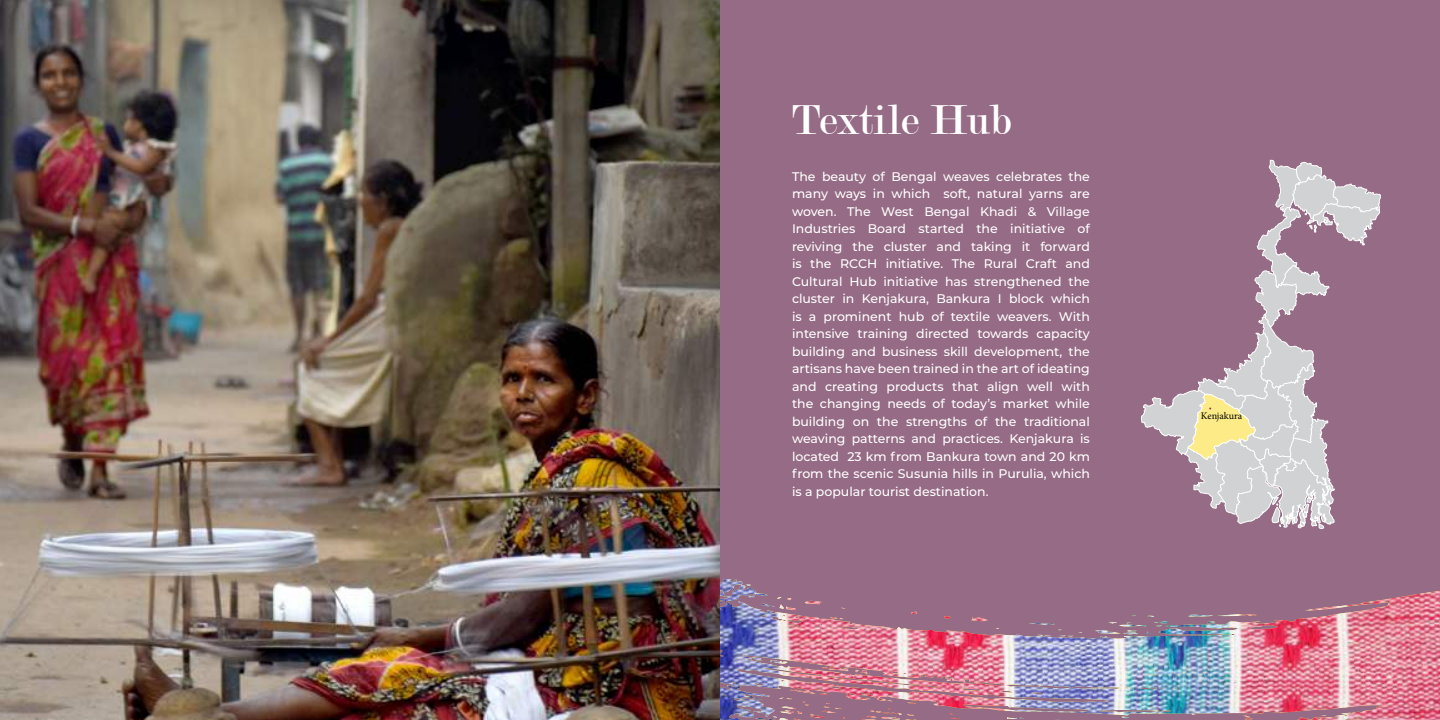
<style>
.page{position:relative;width:1440px;height:720px;background:#fff}
.page>*{position:absolute;margin:0;border:0;box-sizing:border-box;transform-origin:0 0}
.t1{font:45px "Modern";color:#fff}
.t2{font:500 12.5px/17.5px "Montserrat";color:#fff;text-align:justify}
.t3{font:10px "Minion Pro";color:#000}
</style>
<div class="page">
<img style="left:0;top:0;width:720px;height:720px">
<div style="left:720px;top:0;width:720px;height:720px;background:#956b85"></div>
<img style="left:720px;top:590px;width:720px;height:130px">
<img style="left:720px;top:579px;width:671px;height:58px">
<svg style="left:1141px;top:160px;width:240px;height:369px"></svg>
<h1 class="t1" style="left:792px;top:104px;width:221px">Textile Hub</h1>
<p class="t2" style="left:792px;top:168px;width:299px">The beauty of Bengal weaves celebrates the many ways in which soft, natural yarns are woven. The West Bengal Khadi &amp; Village Industries Board started the initiative of reviving the cluster and taking it forward is the RCCH initiative. The Rural Craft and Cultural Hub initiative has strengthened the cluster in Kenjakura, Bankura I block which is a prominent hub of textile weavers. With intensive training directed towards capacity building and business skill development, the artisans have been trained in the art of ideating and creating products that align well with the changing needs of today’s market while building on the strengths of the traditional weaving patterns and practices. Kenjakura is located 23 km from Bankura town and 20 km from the scenic Susunia hills in Purulia, which is a popular tourist destination.</p>
<p class="t3" style="left:1201px;top:412px;width:43px">Kenjakura</p>
</div>
